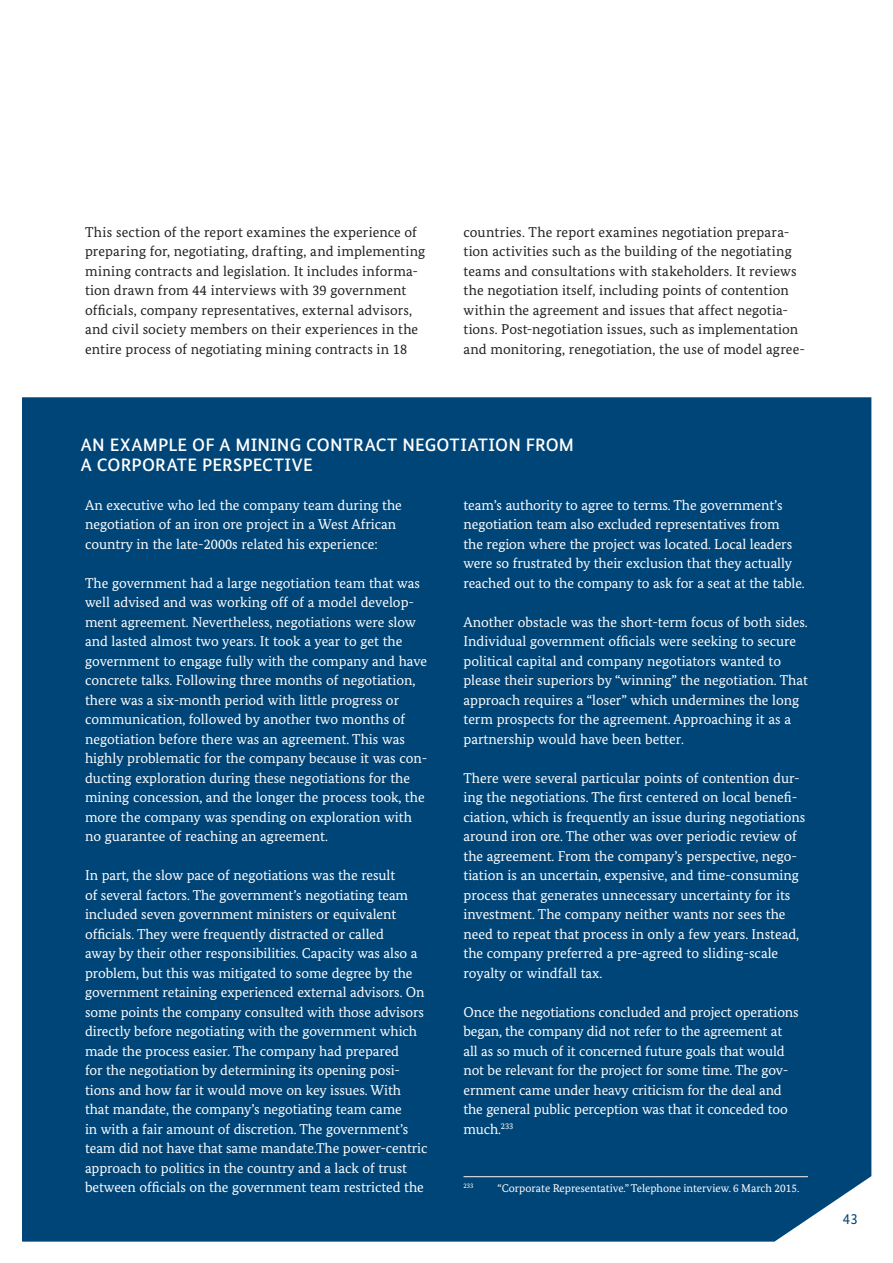
<style>
.page{position:relative;width:893px;height:1263px;background:#fff}
.page>*{position:absolute;margin:0;border:0;box-sizing:border-box;transform-origin:0 0}
.t1{font:500 18px/19.5px "Bundes Sans";letter-spacing:.01em;color:#fff}
.t2{font:15px "Bundes Sans";color:#004578}
.t3{font:14.25px/19.5px "Bundes Serif";letter-spacing:-.005em;color:#fff}
.t4{font:14.25px/19.5px "Bundes Serif";letter-spacing:.01em;color:#231f20}
.t5{font:11.25px "Bundes Serif";color:#fff}
.t6{font:6.75px "Bundes Serif";color:#fff}
</style>
<div class="page">
<div style="left:22px;top:397px;width:849px;height:844px;background:#004578"></div>
<hr style="left:463px;top:1176px;width:345px;height:1px;background:#fff">
<p class="t4" style="left:85px;top:222px;width:342px">This section of the report examines the experience of preparing for, negotiating, drafting, and implementing mining contracts and legislation. It includes informa&shy;tion drawn from 44 interviews with 39 government officials, company representatives, external advisors, and civil society members on their experiences in the entire process of negotiating mining contracts in 18</p>
<p class="t4" style="left:463px;top:222px;width:343px">countries. The report examines negotiation prepara&shy;tion activities such as the building of the negotiating teams and consultations with stakeholders. It reviews the negotiation itself, including points of contention within the agreement and issues that affect negotia&shy;tions. Post-negotiation issues, such as implementation and monitoring, renegotiation, the use of model agree-</p>
<p class="t1" style="left:81px;top:435px;width:495px">AN EXAMPLE OF A MINING CONTRACT NEGOTIATION FROM<br>A CORPORATE PERSPECTIVE</p>
<p class="t3" style="left:85px;top:495px;width:318px">An executive who led the company team during the negotiation of an iron ore project in a West African country in the late-2000s related his experience:</p>
<p class="t3" style="left:85px;top:573px;width:344px">The government had a large negotiation team that was well advised and was working off of a model develop&shy;ment agreement. Nevertheless, negotiations were slow and lasted almost two years. It took a year to get the government to engage fully with the company and have concrete talks. Following three months of negotiation, there was a six-month period with little progress or communication, followed by another two months of negotiation before there was an agreement. This was highly problematic for the company because it was con&shy;ducting exploration during these negotiations for the mining concession, and the longer the process took, the more the company was spending on exploration with no guarantee of reaching an agreement.</p>
<p class="t3" style="left:85px;top:865px;width:344px">In part, the slow pace of negotiations was the result<br>of several factors. The government’s negotiating team included seven government ministers or equivalent officials. They were frequently distracted or called<br>away by their other responsibilities. Capacity was also a problem, but this was mitigated to some degree by the government retaining experienced external advisors. On some points the company consulted with those advisors directly before negotiating with the government which made the process easier. The company had prepared<br>for the negotiation by determining its opening posi&shy;tions and how far it would move on key issues. With that mandate, the company’s negotiating team came<br>in with a fair amount of discretion. The government’s team did not have that same mandate.The power-centric approach to politics in the country and a lack of trust between officials on the government team restricted the</p>
<p class="t3" style="left:463px;top:495px;width:343px">team’s authority to agree to terms. The government’s negotiation team also excluded representatives from<br>the region where the project was located. Local leaders were so frustrated by their exclusion that they actually reached out to the company to ask for a seat at the table.</p>
<p class="t3" style="left:463px;top:612px;width:346px">Another obstacle was the short-term focus of both sides.<br>Individual government officials were seeking to secure political capital and company negotiators wanted to please their superiors by “winning” the negotiation. That approach requires a “loser” which undermines the long term prospects for the agreement. Approaching it as a partnership would have been better.</p>
<p class="t3" style="left:463px;top:768px;width:343px">There were several particular points of contention dur&shy;ing the negotiations. The first centered on local benefi&shy;ciation, which is frequently an issue during negotiations around iron ore. The other was over periodic review of the agreement. From the company’s perspective, nego&shy;tiation is an uncertain, expensive, and time-consuming process that generates unnecessary uncertainty for its investment. The company neither wants nor sees the need to repeat that process in only a few years. Instead, the company preferred a pre-agreed to sliding-scale royalty or windfall tax.</p>
<p class="t3" style="left:463px;top:1002px;width:337px">Once the negotiations concluded and project operations began, the company did not refer to the agreement at all as so much of it concerned future goals that would not be relevant for the project for some time. The gov&shy;ernment came under heavy criticism for the deal and the general public perception was that it conceded too much.<sup>233</sup></p>
<p class="t6" style="left:463px;top:1181px;width:12px">233</p>
<p class="t5" style="left:497px;top:1181px;width:303px">“Corporate Representative.” Telephone interview. 6 March 2015.</p>
<p class="t2" style="left:843px;top:1209px;width:16px">43</p>
</div>
